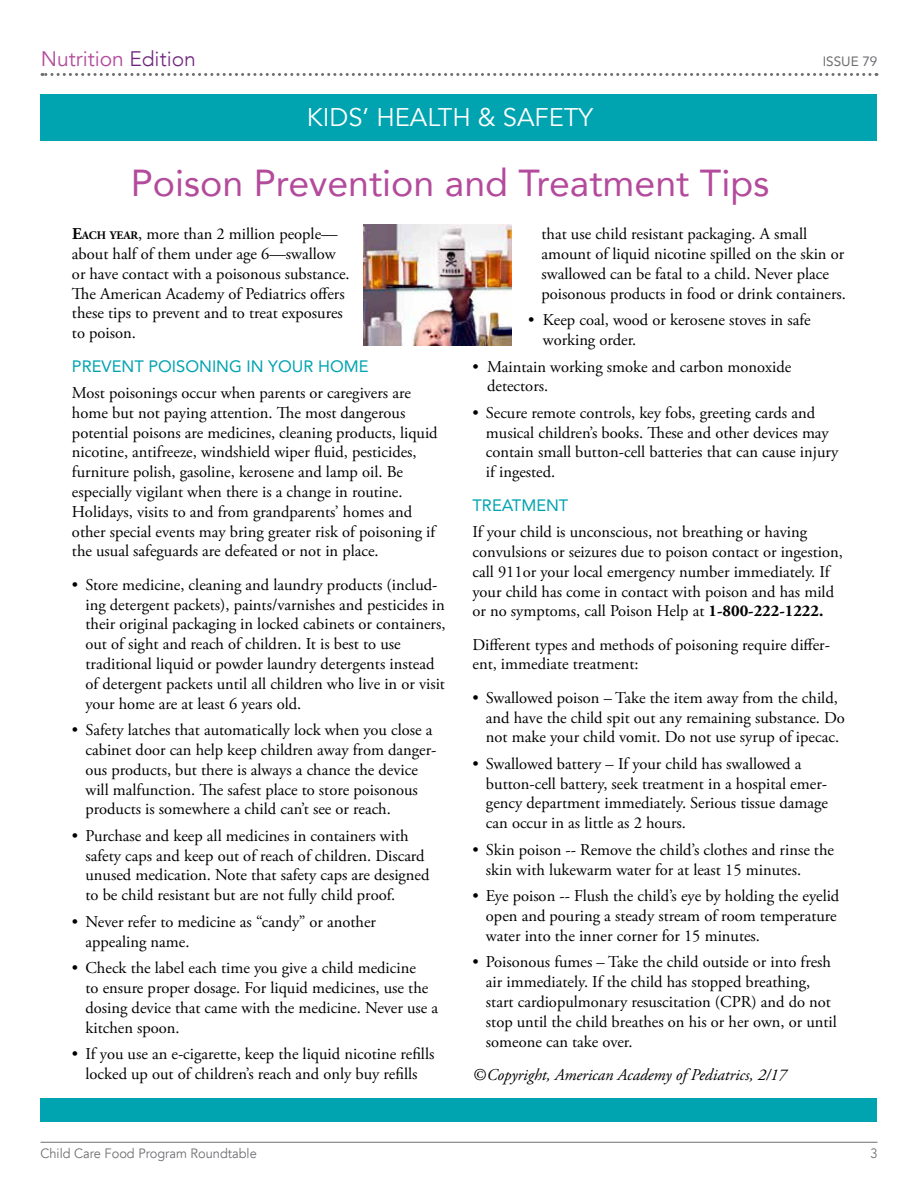
<style>
.page{position:relative;width:918px;height:1188px;background:#fff}
.page>*{position:absolute;margin:0;border:0;box-sizing:border-box;transform-origin:0 0}
.t1{font:37.5px "Avenir";color:#b44a9c}
.t2{font:25.5px "Avenir";color:#fff}
.t3{font:21px "Avenir";color:#b44a9c}
.t4{font:16.5px/19.8px "Adobe Garamond Pro";color:#000}
.t5{font:italic 16.5px "Adobe Garamond Pro";color:#000}
.t6{font:16.5px "Avenir";color:#00a3b0}
.t7{font:13.5px "Avenir";color:#6d6e71;scale:.95 1}
.t8{font:13.5px "Avenir";color:#6d6e71}
.s1{font-weight:300;color:#6f247e}
.s2{font-weight:700}
.s3{font-weight:700;font-size:11.55px}
</style>
<div class="page">
<div style="left:40px;top:94px;width:838px;height:46px;background:#00a3b0"></div>
<hr style="left:40px;top:1142px;width:838px;height:1px;background:#6d6e71">
<svg style="left:42px;top:73px;width:828px;height:3px"></svg>
<div style="left:40px;top:1098px;width:838px;height:23px;background:#00a3b0"></div>
<img style="left:363px;top:224px;width:149px;height:122px">
<p class="t3" style="left:41px;top:46px;width:157px">Nutrition <span class="s1">Edition</span></p>
<h2 class="t2" style="left:307px;top:102px;width:288px">KIDS’ HEALTH &amp; SAFETY</h2>
<p class="t8" style="left:823px;top:50px;width:56px">ISSUE 79</p>
<h1 class="t1" style="left:131px;top:153px;width:640px">Poison Prevention and Treatment Tips</h1>
<p class="t4" style="left:72px;top:225px;width:279px"><span class="s2">E</span><span class="s3">ACH YEAR</span>, more than 2 million people— about half of them under age 6—swallow or have contact with a poisonous substance.<br>The American Academy of Pediatrics offers these tips to prevent and to treat exposures to poison.</p>
<p class="t6" style="left:72px;top:353px;width:298px">PREVENT POISONING IN YOUR HOME</p>
<p class="t4" style="left:72px;top:384px;width:367px">Most poisonings occur when parents or caregivers are home but not paying attention. The most dangerous potential poisons are medicines, cleaning products, liquid nicotine, antifreeze, windshield wiper fluid, pesticides, furniture polish, gasoline, kerosene and lamp oil. Be especially vigilant when there is a change in routine.<br>Holidays, visits to and from grandparents’ homes and other special events may bring greater risk of poisoning if the usual safeguards are defeated or not in place.</p>
<p class="t4" style="left:85px;top:575px;width:362px;text-indent:-13px">• Store medicine, cleaning and laundry products (includ&shy;ing detergent packets), paints/varnishes and pesticides in their original packaging in locked cabinets or containers, out of sight and reach of children. It is best to use traditional liquid or powder laundry detergents instead of detergent packets until all children who live in or visit your home are at least 6 years old.</p>
<p class="t4" style="left:85px;top:721px;width:353px;text-indent:-13px">• Safety latches that automatically lock when you close a cabinet door can help keep children away from danger&shy;ous products, but there is always a chance the device will malfunction. The safest place to store poisonous products is somewhere a child can’t see or reach.</p>
<p class="t4" style="left:85px;top:826px;width:346px;text-indent:-13px">• Purchase and keep all medicines in containers with safety caps and keep out of reach of children. Discard unused medication. Note that safety caps are designed to be child resistant but are not fully child proof.</p>
<p class="t4" style="left:85px;top:912px;width:292px;text-indent:-13px">• Never refer to medicine as “candy” or another appealing name.</p>
<p class="t4" style="left:85px;top:959px;width:354px;text-indent:-13px">• Check the label each time you give a child medicine<br>to ensure proper dosage. For liquid medicines, use the dosing device that came with the medicine. Never use a kitchen spoon.</p>
<p class="t4" style="left:72px;top:1045px;width:364px;text-align:center">• If you use an e-cigarette, keep the liquid nicotine refills locked up out of children’s reach and only buy refills</p>
<p class="t4" style="left:541px;top:225px;width:306px">that use child resistant packaging. A small amount of liquid nicotine spilled on the skin or swallowed can be fatal to a child. Never place poisonous products in food or drink containers.</p>
<p class="t4" style="left:543px;top:311px;width:269px;text-indent:-15px">• Keep coal, wood or kerosene stoves in safe working order.</p>
<p class="t4" style="left:487px;top:357px;width:306px;text-indent:-15px">• Maintain working smoke and carbon monoxide detectors.</p>
<p class="t4" style="left:486px;top:403px;width:354px;text-indent:-13px">• Secure remote controls, key fobs, greeting cards and musical children’s books. These and other devices may contain small button-cell batteries that can cause injury if ingested.</p>
<p class="t6" style="left:472px;top:492px;width:97px">TREATMENT</p>
<p class="t4" style="left:472px;top:523px;width:372px">If your child is unconscious, not breathing or having convulsions or seizures due to poison contact or ingestion, call 911or your local emergency number immediately. If your child has come in contact with poison and has mild or no symptoms, call Poison Help at <span class="s2">1-800-222-1222.</span></p>
<p class="t4" style="left:472px;top:635px;width:359px">Different types and methods of poisoning require differ&shy;ent, immediate treatment:</p>
<p class="t4" style="left:486px;top:688px;width:360px;text-indent:-13px">• Swallowed poison – Take the item away from the child, and have the child spit out any remaining substance. Do not make your child vomit. Do not use syrup of ipecac.</p>
<p class="t4" style="left:486px;top:754px;width:344px;text-indent:-13px">• Swallowed battery – If your child has swallowed a button-cell battery, seek treatment in a hospital emer&shy;gency department immediately. Serious tissue damage can occur in as little as 2 hours.</p>
<p class="t4" style="left:486px;top:840px;width:350px;text-indent:-13px">• Skin poison -- Remove the child’s clothes and rinse the skin with lukewarm water for at least 15 minutes.</p>
<p class="t4" style="left:486px;top:887px;width:355px;text-indent:-13px">• Eye poison -- Flush the child’s eye by holding the eyelid open and pouring a steady stream of room temperature water into the inner corner for 15 minutes.</p>
<p class="t4" style="left:486px;top:953px;width:352px;text-indent:-13px">• Poisonous fumes – Take the child outside or into fresh air immediately. If the child has stopped breathing, start cardiopulmonary resuscitation (CPR) and do not stop until the child breathes on his or her own, or until someone can take over.</p>
<p class="t5" style="left:472px;top:1065px;width:316px">©Copyright, American Academy of Pediatrics, 2/17</p>
<p class="t7" style="left:40px;top:1145px;width:229px">Child Care Food Program Roundtable</p>
<p class="t7" style="left:870px;top:1145px;width:9px">3</p>
</div>
